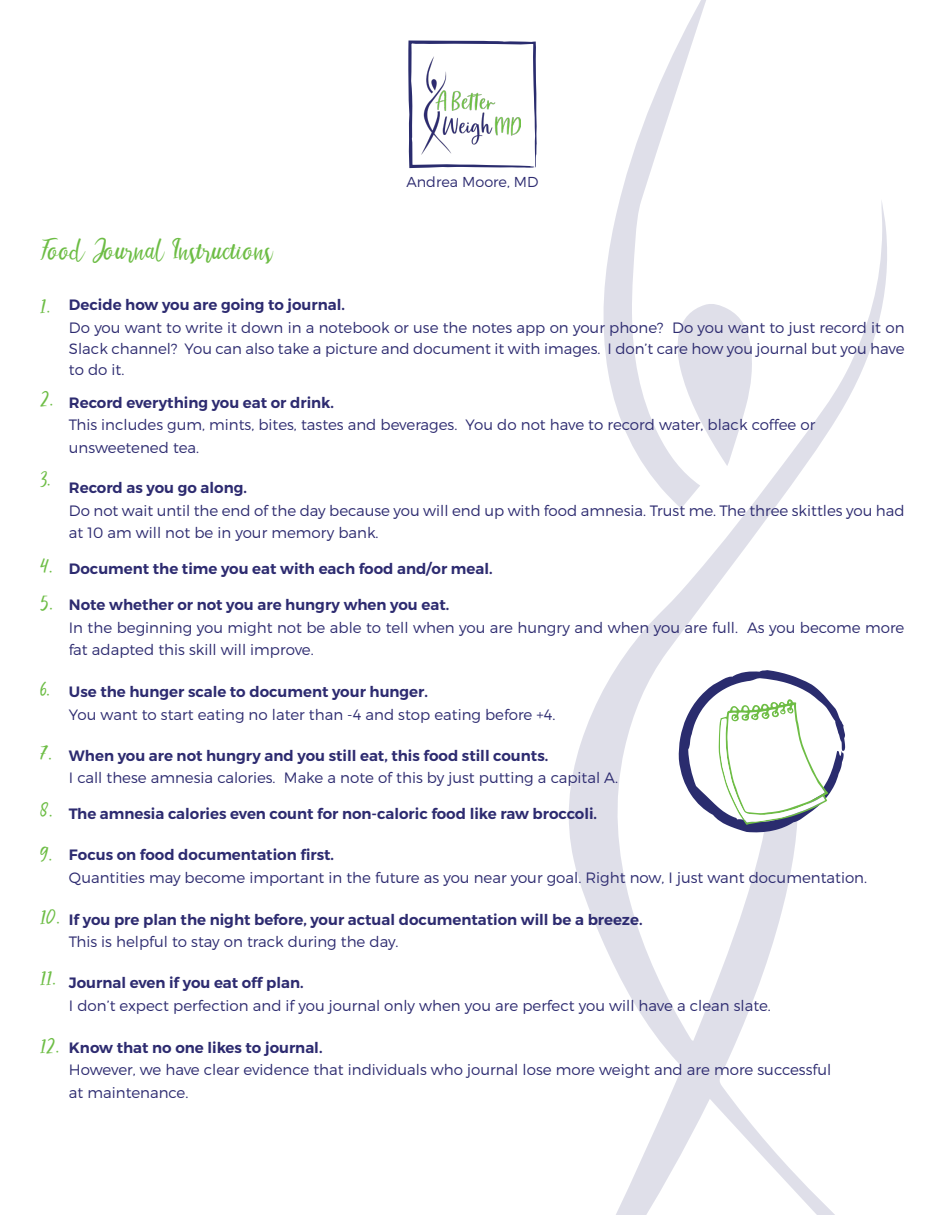
<style>
.page{position:relative;width:945px;height:1215px;background:#fff}
.page>*{position:absolute;margin:0;border:0;box-sizing:border-box;transform-origin:0 0}
.t1{font:30px "LIONELLOSCRIPT Regular";color:#6dbd45}
.t2{font:24px/37.5px "LIONELLOSCRIPT Regular";color:#6dbd45}
.t3{font:300 15px/22.5px "Montserrat";color:#2d2b70}
.t4{font:600 15px "Montserrat";color:#2d2b70}
.t5{font:300 14.4px "Montserrat";color:#2d2b70}
</style>
<div class="page">
<svg style="left:408px;top:40px;width:129px;height:128px"></svg>
<svg style="left:569px;top:201px;width:318px;height:1014px"></svg>
<svg style="left:599px;top:0;width:114px;height:509px"></svg>
<svg style="left:676px;top:302px;width:78px;height:164px"></svg>
<svg style="left:679px;top:670px;width:166px;height:163px"></svg>
<p class="t5" style="left:407px;top:174px;width:133px">Andrea Moore, MD</p>
<h1 class="t1" style="left:40px;top:236px;width:232px">Food Journal Instructions</h1>
<p class="t4" style="left:69px;top:295px;width:278px">Decide how you are going to journal.</p>
<p class="t3" style="left:69px;top:316px;width:837px;line-height:21px;text-align:justify">Do you want to write it down in a notebook or use the notes app on your phone? Do you want to just record it on Slack channel? You can also take a picture and document it with images. I don’t care how you journal but you have to do it.</p>
<p class="t4" style="left:69px;top:393px;width:267px">Record everything you eat or drink.</p>
<p class="t3" style="left:69px;top:413px;width:748px">This includes gum, mints, bites, tastes and beverages. You do not have to record water, black coffee or unsweetened tea.</p>
<p class="t4" style="left:69px;top:478px;width:180px">Record as you go along.</p>
<p class="t3" style="left:69px;top:499px;width:837px">Do not wait until the end of the day because you will end up with food amnesia. Trust me. The three skittles you had at 10 am will not be in your memory bank.</p>
<p class="t4" style="left:69px;top:559px;width:425px">Document the time you eat with each food and/or meal.</p>
<p class="t4" style="left:69px;top:595px;width:382px">Note whether or not you are hungry when you eat.</p>
<p class="t3" style="left:69px;top:616px;width:837px">In the beginning you might not be able to tell when you are hungry and when you are full. As you become more fat adapted this skill will improve.</p>
<p class="t4" style="left:69px;top:682px;width:361px">Use the hunger scale to document your hunger.</p>
<p class="t3" style="left:69px;top:703px;width:488px">You want to start eating no later than -4 and stop eating before +4.</p>
<p class="t4" style="left:69px;top:746px;width:481px">When you are not hungry and you still eat, this food still counts.</p>
<p class="t3" style="left:69px;top:766px;width:551px">I call these amnesia calories. Make a note of this by just putting a capital A.</p>
<p class="t4" style="left:69px;top:805px;width:530px">The amnesia calories even count for non-caloric food like raw broccoli.</p>
<p class="t4" style="left:69px;top:846px;width:267px">Focus on food documentation first.</p>
<p class="t3" style="left:69px;top:866px;width:800px">Quantities may become important in the future as you near your goal. Right now, I just want documentation.</p>
<p class="t4" style="left:69px;top:910px;width:575px">If you pre plan the night before, your actual documentation will be a breeze.</p>
<p class="t3" style="left:69px;top:930px;width:331px">This is helpful to stay on track during the day.</p>
<p class="t4" style="left:69px;top:974px;width:236px">Journal even if you eat off plan.</p>
<p class="t3" style="left:69px;top:994px;width:704px">I don’t expect perfection and if you journal only when you are perfect you will have a clean slate.</p>
<p class="t4" style="left:69px;top:1038px;width:255px">Know that no one likes to journal.</p>
<p class="t3" style="left:69px;top:1059px;width:764px">However, we have clear evidence that individuals who journal lose more weight and are more successful at maintenance.</p>
<h2 class="t2" style="left:40px;top:290px;width:11px">1.</h2>
<h2 class="t2" style="left:40px;top:383px;width:14px">2.</h2>
<h2 class="t2" style="left:40px;top:462px;width:12px">3.</h2>
<h2 class="t2" style="left:40px;top:549px;width:14px">4.<br>5.</h2>
<h2 class="t2" style="left:40px;top:672px;width:11px">6.</h2>
<h2 class="t2" style="left:40px;top:737px;width:13px">7.</h2>
<h2 class="t2" style="left:40px;top:791px;width:14px;line-height:43.5px">8.<br>9.</h2>
<h2 class="t2" style="left:40px;top:900px;width:21px">10.</h2>
<h2 class="t2" style="left:40px;top:962px;width:17px">11.</h2>
<h2 class="t2" style="left:40px;top:1029px;width:20px">12.</h2>
</div>
